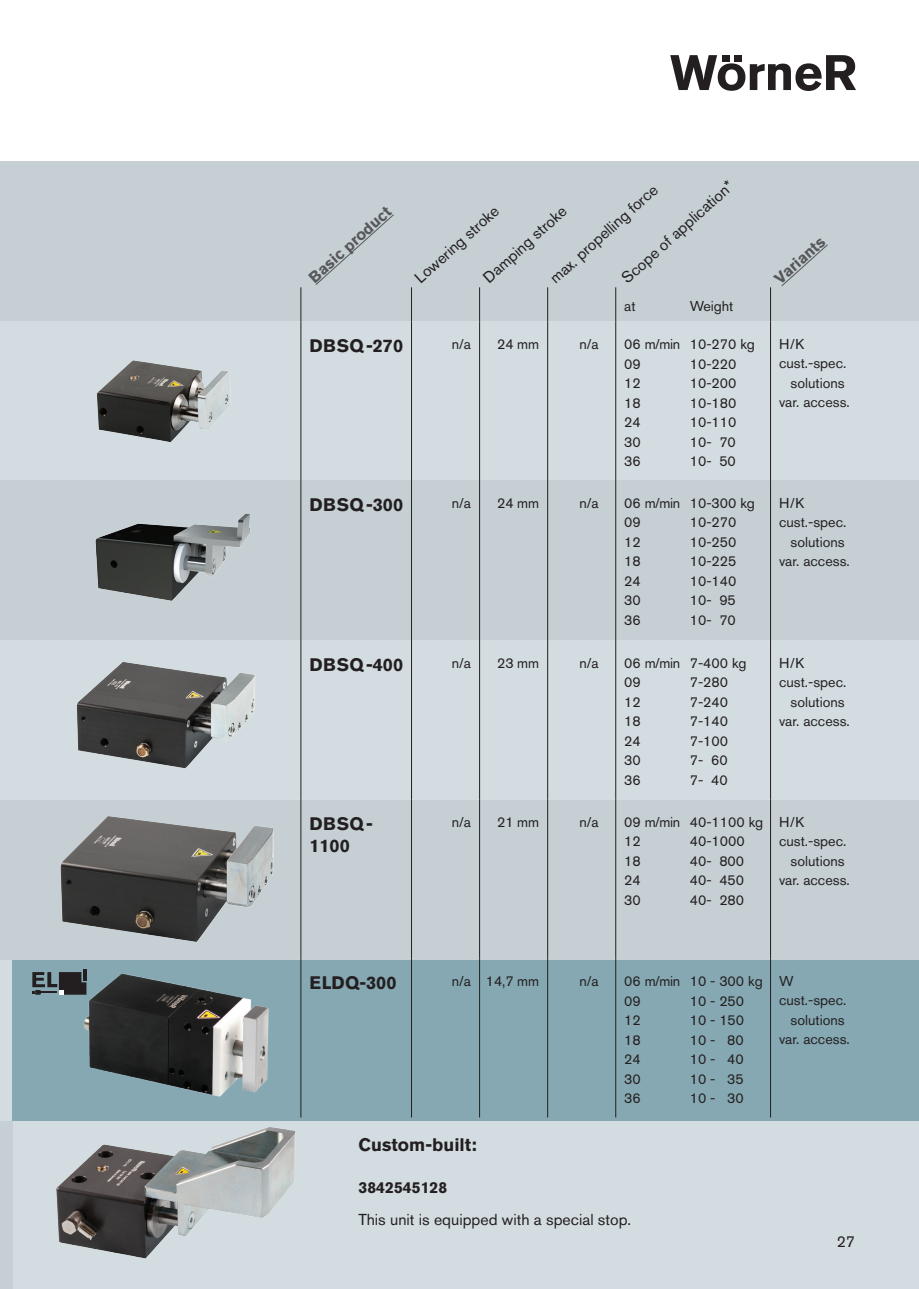
<style>
.page{position:relative;width:919px;height:1289px;background:#fff}
.page>*{position:absolute;margin:0;border:0;box-sizing:border-box;transform-origin:0 0}
.t1{font:700 18px/22.5px "Akzidenz Grotesk BE";color:#231f20}
.t2{font:15.75px "Akzidenz Grotesk BE";color:#231f20}
.t3{font:700 15.75px "Akzidenz Grotesk BE";color:#57585a}
.t4{font:700 15.75px "Akzidenz Grotesk BE";color:#231f20}
.t5{font:14.25px/19.5px "Akzidenz Grotesk BE";color:#231f20}
</style>
<div class="page">
<div style="left:0;top:958px;width:918px;height:330px;background:#d3dce0"></div>
<div style="left:13px;top:959px;width:905px;height:161px;background:#86a8b2"></div>
<div style="left:0;top:640px;width:918px;height:159px;background:#d3dce0"></div>
<div style="left:0;top:321px;width:918px;height:159px;background:#d3dce0"></div>
<div style="left:0;top:162px;width:918px;height:159px;background:#c5cfd4"></div>
<div style="left:0;top:480px;width:918px;height:160px;background:#c5cfd4"></div>
<div style="left:0;top:799px;width:918px;height:160px;background:#c5cfd4"></div>
<div style="left:0;top:1120px;width:13px;height:168px;background:#c5cfd4"></div>
<svg style="left:32px;top:972px;width:13px;height:22px"></svg>
<img style="left:56px;top:1127px;width:239px;height:132px">
<img style="left:60px;top:816px;width:214px;height:126px">
<img style="left:97px;top:360px;width:132px;height:82px">
<img style="left:95px;top:513px;width:155px;height:88px">
<img style="left:77px;top:662px;width:178px;height:107px">
<svg style="left:670px;top:55px;width:186px;height:36px"></svg>
<img style="left:45px;top:959px;width:251px;height:138px">
<hr style="left:300px;top:287px;width:1px;height:34px;background:#231f20">
<hr style="left:411px;top:287px;width:1px;height:34px;background:#231f20">
<hr style="left:479px;top:287px;width:1px;height:34px;background:#231f20">
<hr style="left:547px;top:287px;width:1px;height:34px;background:#231f20">
<hr style="left:615px;top:287px;width:1px;height:34px;background:#231f20">
<hr style="left:770px;top:287px;width:1px;height:34px;background:#231f20">
<hr style="left:300px;top:321px;width:1px;height:159px;background:#231f20">
<hr style="left:411px;top:321px;width:1px;height:159px;background:#231f20">
<hr style="left:479px;top:321px;width:1px;height:159px;background:#231f20">
<hr style="left:547px;top:321px;width:1px;height:159px;background:#231f20">
<hr style="left:615px;top:321px;width:1px;height:159px;background:#231f20">
<hr style="left:770px;top:321px;width:1px;height:159px;background:#231f20">
<hr style="left:300px;top:480px;width:1px;height:160px;background:#231f20">
<hr style="left:411px;top:480px;width:1px;height:160px;background:#231f20">
<hr style="left:479px;top:480px;width:1px;height:160px;background:#231f20">
<hr style="left:547px;top:480px;width:1px;height:160px;background:#231f20">
<hr style="left:615px;top:480px;width:1px;height:160px;background:#231f20">
<hr style="left:770px;top:480px;width:1px;height:160px;background:#231f20">
<hr style="left:300px;top:640px;width:1px;height:159px;background:#231f20">
<hr style="left:411px;top:640px;width:1px;height:159px;background:#231f20">
<hr style="left:479px;top:640px;width:1px;height:159px;background:#231f20">
<hr style="left:547px;top:640px;width:1px;height:159px;background:#231f20">
<hr style="left:615px;top:640px;width:1px;height:159px;background:#231f20">
<hr style="left:770px;top:640px;width:1px;height:159px;background:#231f20">
<hr style="left:300px;top:799px;width:1px;height:159px;background:#231f20">
<hr style="left:411px;top:799px;width:1px;height:159px;background:#231f20">
<hr style="left:479px;top:799px;width:1px;height:159px;background:#231f20">
<hr style="left:547px;top:799px;width:1px;height:159px;background:#231f20">
<hr style="left:615px;top:799px;width:1px;height:159px;background:#231f20">
<hr style="left:770px;top:799px;width:1px;height:159px;background:#231f20">
<hr style="left:300px;top:958px;width:1px;height:159px;background:#231f20">
<hr style="left:411px;top:958px;width:1px;height:159px;background:#231f20">
<hr style="left:479px;top:958px;width:1px;height:159px;background:#231f20">
<hr style="left:547px;top:958px;width:1px;height:159px;background:#231f20">
<hr style="left:615px;top:958px;width:1px;height:159px;background:#231f20">
<hr style="left:770px;top:958px;width:1px;height:159px;background:#231f20">
<svg style="left:315px;top:214px;width:79px;height:71px"></svg>
<svg style="left:781px;top:244px;width:47px;height:42px"></svg>
<p class="t2" style="left:617px;top:273px;width:145px;rotate:-42deg">Scope of application*</p>
<p class="t2" style="left:546px;top:273px;width:140px;rotate:-42deg">max. propelling force</p>
<p class="t3" style="left:305px;top:273px;width:106px;rotate:-42deg">Basic product</p>
<p class="t2" style="left:410px;top:273px;width:108px;rotate:-42deg">Lowering stroke</p>
<p class="t2" style="left:479px;top:273px;width:107px;rotate:-42deg">Damping stroke</p>
<p class="t5" style="left:624px;top:296px;width:13px">at</p>
<p class="t5" style="left:689px;top:296px;width:45px">Weight</p>
<p class="t3" style="left:770px;top:274px;width:63px;rotate:-42deg">Variants</p>
<p class="t1" style="left:309px;top:334px;width:95px">DBSQ-270</p>
<p class="t5" style="left:452px;top:334px;width:21px">n/a</p>
<p class="t5" style="left:497px;top:334px;width:43px">24 mm</p>
<p class="t5" style="left:579px;top:334px;width:21px">n/a</p>
<p class="t5" style="left:624px;top:334px;width:57px">06 m/min<br>09<br>12<br>18<br>24<br>30<br>36</p>
<p class="t5" style="left:689px;top:334px;width:67px">10-270 kg<br>10-220<br>10-200<br>10-180<br>10-110<br>10- 70<br>10- 50</p>
<p class="t5" style="left:779px;top:334px;width:27px">H/K</p>
<p class="t5" style="left:779px;top:353px;width:69px">cust.-spec.</p>
<p class="t5" style="left:790px;top:373px;width:56px">solutions</p>
<p class="t5" style="left:779px;top:392px;width:72px">var. access.</p>
<p class="t1" style="left:309px;top:493px;width:95px">DBSQ-300</p>
<p class="t5" style="left:452px;top:493px;width:21px">n/a</p>
<p class="t5" style="left:497px;top:493px;width:43px">24 mm</p>
<p class="t5" style="left:579px;top:493px;width:21px">n/a</p>
<p class="t5" style="left:624px;top:493px;width:57px">06 m/min<br>09<br>12<br>18<br>24<br>30<br>36</p>
<p class="t5" style="left:689px;top:493px;width:67px">10-300 kg<br>10-270<br>10-250<br>10-225<br>10-140<br>10- 95<br>10- 70</p>
<p class="t5" style="left:779px;top:493px;width:27px">H/K</p>
<p class="t5" style="left:779px;top:512px;width:69px">cust.-spec.</p>
<p class="t5" style="left:790px;top:532px;width:56px">solutions</p>
<p class="t5" style="left:779px;top:551px;width:72px">var. access.</p>
<p class="t1" style="left:309px;top:653px;width:95px">DBSQ-400</p>
<p class="t5" style="left:452px;top:653px;width:21px">n/a</p>
<p class="t5" style="left:497px;top:653px;width:43px">23 mm</p>
<p class="t5" style="left:579px;top:653px;width:21px">n/a</p>
<p class="t5" style="left:624px;top:653px;width:57px">06 m/min<br>09<br>12<br>18<br>24<br>30<br>36</p>
<p class="t5" style="left:689px;top:653px;width:58px">7-400 kg<br>7-280<br>7-240<br>7-140<br>7-100<br>7- 60<br>7- 40</p>
<p class="t5" style="left:779px;top:653px;width:27px">H/K</p>
<p class="t5" style="left:779px;top:672px;width:69px">cust.-spec.</p>
<p class="t5" style="left:790px;top:692px;width:56px">solutions</p>
<p class="t5" style="left:779px;top:711px;width:72px">var. access.</p>
<p class="t1" style="left:309px;top:812px;width:65px">DBSQ-<br>1100</p>
<p class="t5" style="left:452px;top:812px;width:21px">n/a</p>
<p class="t5" style="left:497px;top:812px;width:43px">21 mm</p>
<p class="t5" style="left:579px;top:812px;width:21px">n/a</p>
<p class="t5" style="left:624px;top:812px;width:57px">09 m/min<br>12<br>18<br>24<br>30</p>
<p class="t5" style="left:689px;top:812px;width:75px">40-1100 kg<br>40-1000<br>40- 800<br>40- 450<br>40- 280</p>
<p class="t5" style="left:779px;top:812px;width:27px">H/K</p>
<p class="t5" style="left:779px;top:831px;width:69px">cust.-spec.</p>
<p class="t5" style="left:790px;top:851px;width:56px">solutions</p>
<p class="t5" style="left:779px;top:870px;width:72px">var. access.</p>
<p class="t1" style="left:309px;top:971px;width:88px">ELDQ-300</p>
<p class="t5" style="left:452px;top:971px;width:89px">n/a 14,7 mm</p>
<p class="t5" style="left:579px;top:971px;width:21px">n/a</p>
<p class="t5" style="left:624px;top:971px;width:57px">06 m/min<br>09<br>12<br>18<br>24<br>30<br>36</p>
<p class="t5" style="left:689px;top:971px;width:74px">10 - 300 kg<br>10 - 250<br>10 - 150<br>10 - 80<br>10 - 40<br>10 - 35<br>10 - 30</p>
<p class="t5" style="left:779px;top:971px;width:16px">W</p>
<p class="t5" style="left:779px;top:990px;width:69px">cust.-spec.</p>
<p class="t5" style="left:790px;top:1010px;width:56px">solutions</p>
<p class="t5" style="left:779px;top:1029px;width:72px">var. access.</p>
<p class="t1" style="left:358px;top:1133px;width:120px">Custom-built:</p>
<p class="t4" style="left:358px;top:1178px;width:90px">3842545128</p>
<p class="t2" style="left:358px;top:1210px;width:274px">This unit is equipped with a special stop.</p>
<p class="t2" style="left:836px;top:1231px;width:20px">27</p>
</div>
